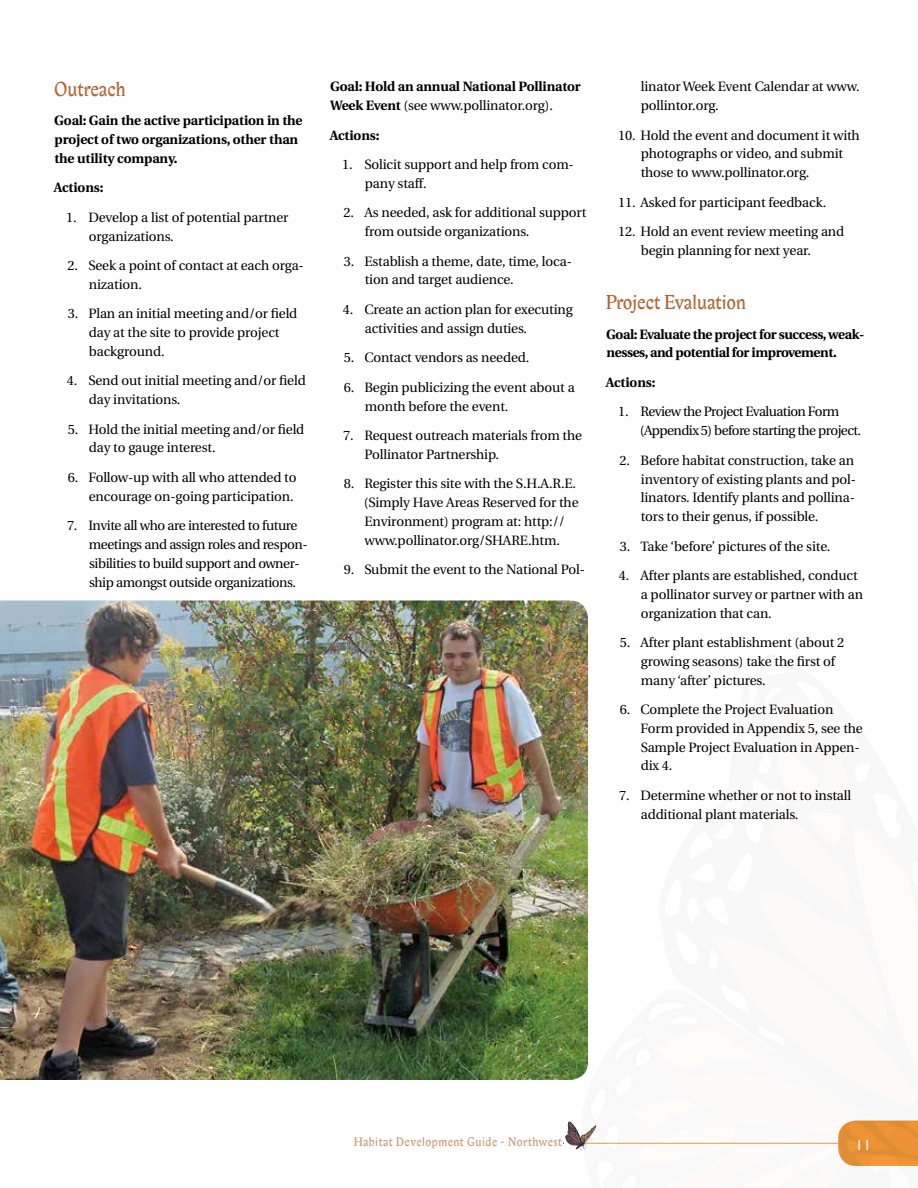
<style>
.page{position:relative;width:918px;height:1188px;background:#fff}
.page>*{position:absolute;margin:0;border:0;box-sizing:border-box;transform-origin:0 0}
.t1{font:19.5px "Biblon ITC";color:#b16531}
.t2{font:15px "Alpist Primer";color:#fff}
.t3{font:13.5px/18.8px "Utopia";letter-spacing:-.01em;color:#000}
.t4{font:700 13.5px/18.8px "Utopia";letter-spacing:-.01em;color:#000}
.t5{font:13.5px/18.8px "Utopia";letter-spacing:-.03em;color:#000}
.t6{font:700 13.5px/18.8px "Utopia";letter-spacing:-.03em;color:#000}
.t7{font:13.5px/18.8px "Utopia";letter-spacing:-.04em;color:#000}
.t8{font:12px "Biblon ITC";letter-spacing:.04em;color:#cb9772}
.s1{font-weight:400}
</style>
<div class="page">
<svg style="left:565px;top:1120px;width:353px;height:46px"></svg>
<img style="left:0;top:600px;width:588px;height:480px">
<h1 class="t1" style="left:54px;top:78px;width:73px">Outreach</h1>
<p class="t4" style="left:54px;top:111px;width:250px">Goal: Gain the active participation in the project of two organizations, other than the utility company.</p>
<p class="t4" style="left:54px;top:178px;width:51px">Actions:</p>
<p class="t3" style="left:89px;top:208px;width:201px;text-indent:-23px">1. Develop a list of potential partner organizations.</p>
<p class="t3" style="left:89px;top:256px;width:217px;text-indent:-21px">2. Seek a point of contact at each orga&shy;nization.</p>
<p class="t3" style="left:89px;top:305px;width:210px;text-indent:-21px">3. Plan an initial meeting and/or field day at the site to provide project background.</p>
<p class="t3" style="left:89px;top:372px;width:218px;text-indent:-22px">4. Send out initial meeting and/or field day invitations.</p>
<p class="t3" style="left:89px;top:420px;width:217px;text-indent:-21px">5. Hold the initial meeting and/or field day to gauge interest.</p>
<p class="t3" style="left:68px;top:468px;width:230px;text-align:right">6. Follow-up with all who attended to encourage on-going participation.</p>
<p class="t5" style="left:89px;top:517px;width:220px;text-indent:-22px">7. Invite all who are interested to future meetings and assign roles and respon&shy;sibilities to build support and owner&shy;ship amongst outside organizations.</p>
<p class="t4" style="left:330px;top:77px;width:252px">Goal: Hold an annual National Pollinator<br>Week Event <span class="s1">(see www.pollinator.org).</span></p>
<p class="t4" style="left:330px;top:126px;width:51px">Actions:</p>
<p class="t3" style="left:365px;top:155px;width:211px;text-indent:-23px">1. Solicit support and help from com&shy;pany staff.</p>
<p class="t3" style="left:365px;top:204px;width:223px;text-indent:-21px">2. As needed, ask for additional support from outside organizations.</p>
<p class="t3" style="left:365px;top:252px;width:209px;text-indent:-21px">3. Establish a theme, date, time, loca&shy;tion and target audience.</p>
<p class="t3" style="left:365px;top:300px;width:209px;text-indent:-22px">4. Create an action plan for executing activities and assign duties.</p>
<p class="t3" style="left:344px;top:349px;width:187px">5. Contact vendors as needed.</p>
<p class="t3" style="left:365px;top:378px;width:211px;text-indent:-21px">6. Begin publicizing the event about a month before the event.</p>
<p class="t3" style="left:365px;top:426px;width:219px;text-indent:-21px">7. Request outreach materials from the<br>Pollinator Partnership.</p>
<p class="t3" style="left:364px;top:475px;width:216px;text-indent:-20px">8. Register this site with the S.H.A.R.E. (Simply Have Areas Reserved for the Environment) program at: http:// www.pollinator.org/SHARE.htm.</p>
<p class="t3" style="left:344px;top:561px;width:243px">9. Submit the event to the National Pol-</p>
<p class="t3" style="left:641px;top:78px;width:220px">linator Week Event Calendar at www. pollintor.org.</p>
<p class="t3" style="left:641px;top:126px;width:221px;text-indent:-22px">10. Hold the event and document it with photographs or video, and submit those to www.pollinator.org.</p>
<p class="t3" style="left:618px;top:193px;width:209px">11. Asked for participant feedback.</p>
<p class="t3" style="left:641px;top:222px;width:205px;text-indent:-23px">12. Hold an event review meeting and begin planning for next year.</p>
<h1 class="t1" style="left:606px;top:291px;width:142px">Project Evaluation</h1>
<p class="t6" style="left:606px;top:325px;width:260px">Goal: Evaluate the project for success, weak&shy;nesses, and potential for improvement.</p>
<p class="t4" style="left:606px;top:373px;width:51px">Actions:</p>
<p class="t7" style="left:640px;top:403px;width:223px;text-indent:-22px">1. Review the Project Evaluation Form (Appendix 5) before starting the project.</p>
<p class="t3" style="left:641px;top:451px;width:217px;text-indent:-21px">2. Before habitat construction, take an inventory of existing plants and pol&shy;linators. Identify plants and pollina&shy;tors to their genus, if possible.</p>
<p class="t3" style="left:620px;top:537px;width:212px">3. Take ‘before’ pictures of the site.</p>
<p class="t3" style="left:641px;top:566px;width:224px;text-indent:-22px">4. After plants are established, conduct a pollinator survey or partner with an organization that can.</p>
<p class="t3" style="left:641px;top:633px;width:205px;text-indent:-21px">5. After plant establishment (about 2 growing seasons) take the first of many ‘after’ pictures.</p>
<p class="t3" style="left:641px;top:701px;width:224px;text-indent:-21px">6. Complete the Project Evaluation<br>Form provided in Appendix 5, see the<br>Sample Project Evaluation in Appen&shy;dix 4.</p>
<p class="t3" style="left:641px;top:786px;width:212px;text-indent:-22px">7. Determine whether or not to install additional plant materials.</p>
<p class="t8" style="left:354px;top:1135px;width:210px">Habitat Development Guide - Northwest</p>
<p class="t2" style="left:855px;top:1136px;width:18px">11</p>
</div>
